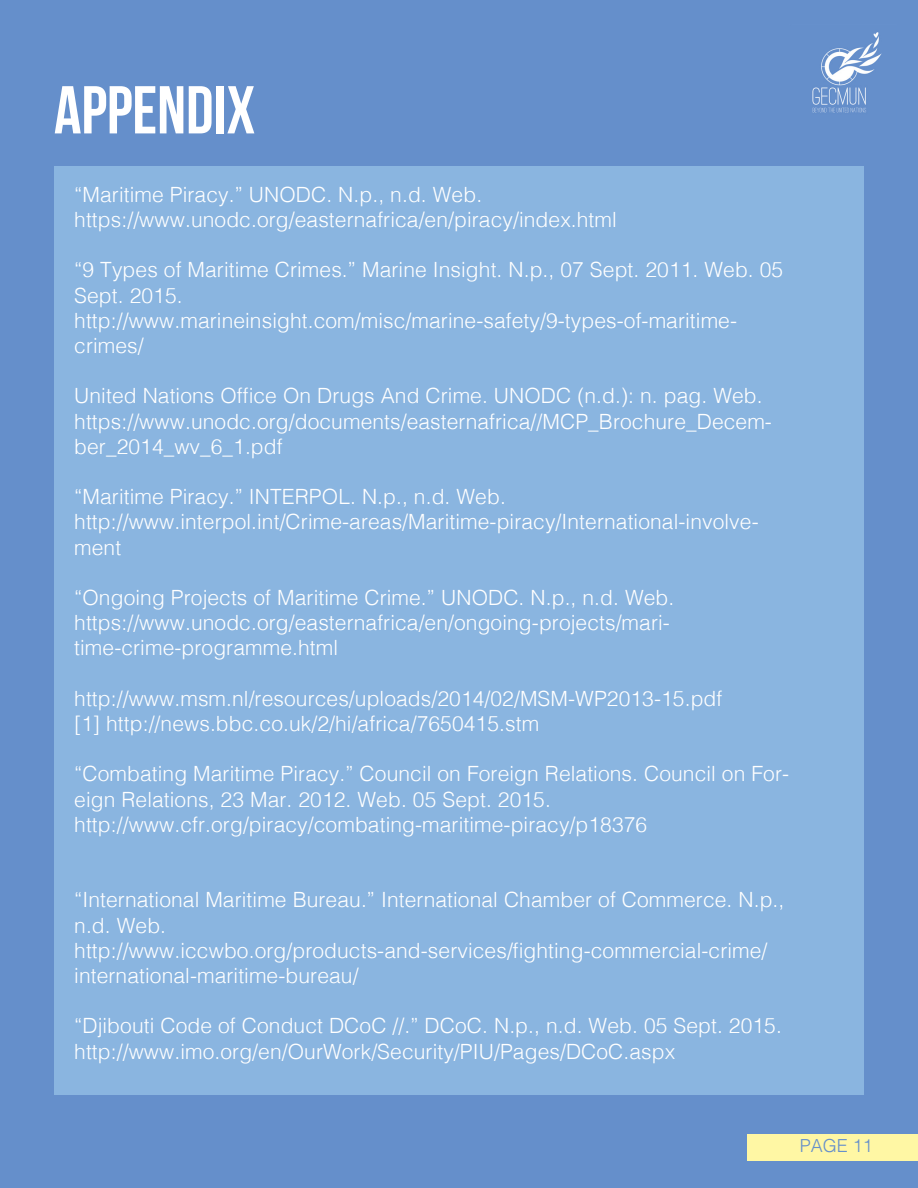
<style>
.page{position:relative;width:918px;height:1188px;background:#658fcb}
.page>*{position:absolute;margin:0;border:0;box-sizing:border-box;transform-origin:0 0}
.t1{font:67.5px "Bebas Neue";color:#fff}
.t2{font:300 21px/25.2px "Helvetica";letter-spacing:.005em;color:#fff}
.t3{font:300 18px "Helvetica";color:#658fcb}
</style>
<div class="page">
<div style="left:54px;top:166px;width:810px;height:928px;background:#8ab5e0"></div>
<img style="left:812px;top:32px;width:70px;height:81px">
<div style="left:748px;top:1134px;width:170px;height:27px;background:#fff7a4"></div>
<p class="t1" style="left:54px;top:73px;width:203px">APPENDIX</p>
<p class="t2" style="left:74px;top:180px;width:409px">“Maritime Piracy.” UNODC. N.p., n.d. Web.</p>
<p class="t2" style="left:74px;top:205px;width:544px">https://www.unodc.org/easternafrica/en/piracy/index.html</p>
<p class="t2" style="left:74px;top:256px;width:711px">“9 Types of Maritime Crimes.” Marine Insight. N.p., 07 Sept. 2011. Web. 05<br>Sept. 2015.</p>
<p class="t2" style="left:74px;top:306px;width:664px">http://www.marineinsight.com/misc/marine-safety/9-types-of-maritime&shy;crimes/</p>
<p class="t2" style="left:74px;top:382px;width:690px">United Nations Office On Drugs And Crime. UNODC (n.d.): n. pag. Web.</p>
<p class="t2" style="left:74px;top:407px;width:699px">https://www.unodc.org/documents/easternafrica//MCP_Brochure_Decem&shy;ber_2014_wv_6_1.pdf</p>
<p class="t2" style="left:74px;top:483px;width:433px">“Maritime Piracy.” INTERPOL. N.p., n.d. Web.</p>
<p class="t2" style="left:74px;top:508px;width:686px">http://www.interpol.int/Crime-areas/Maritime-piracy/International-involve&shy;ment</p>
<p class="t2" style="left:74px;top:583px;width:602px">“Ongoing Projects of Maritime Crime.” UNODC. N.p., n.d. Web.</p>
<p class="t2" style="left:74px;top:609px;width:597px">https://www.unodc.org/easternafrica/en/ongoing-projects/mari&shy;time-crime-programme.html</p>
<p class="t2" style="left:74px;top:684px;width:650px">http://www.msm.nl/resources/uploads/2014/02/MSM-WP2013-15.pdf</p>
<p class="t2" style="left:74px;top:709px;width:466px">[1] http://news.bbc.co.uk/2/hi/africa/7650415.stm</p>
<p class="t2" style="left:74px;top:760px;width:716px">“Combating Maritime Piracy.” Council on Foreign Relations. Council on For&shy;eign Relations, 23 Mar. 2012. Web. 05 Sept. 2015.</p>
<p class="t2" style="left:74px;top:810px;width:575px">http://www.cfr.org/piracy/combating-maritime-piracy/p18376</p>
<p class="t2" style="left:74px;top:886px;width:712px">“International Maritime Bureau.” International Chamber of Commerce. N.p., n.d. Web.</p>
<p class="t2" style="left:74px;top:936px;width:695px">http://www.iccwbo.org/products-and-services/fighting-commercial-crime/ international-maritime-bureau/</p>
<p class="t2" style="left:74px;top:1012px;width:709px">“Djibouti Code of Conduct DCoC //.” DCoC. N.p., n.d. Web. 05 Sept. 2015. http://www.imo.org/en/OurWork/Security/PIU/Pages/DCoC.aspx</p>
<p class="t3" style="left:800px;top:1130px;width:75px">PAGE 11</p>
</div>
